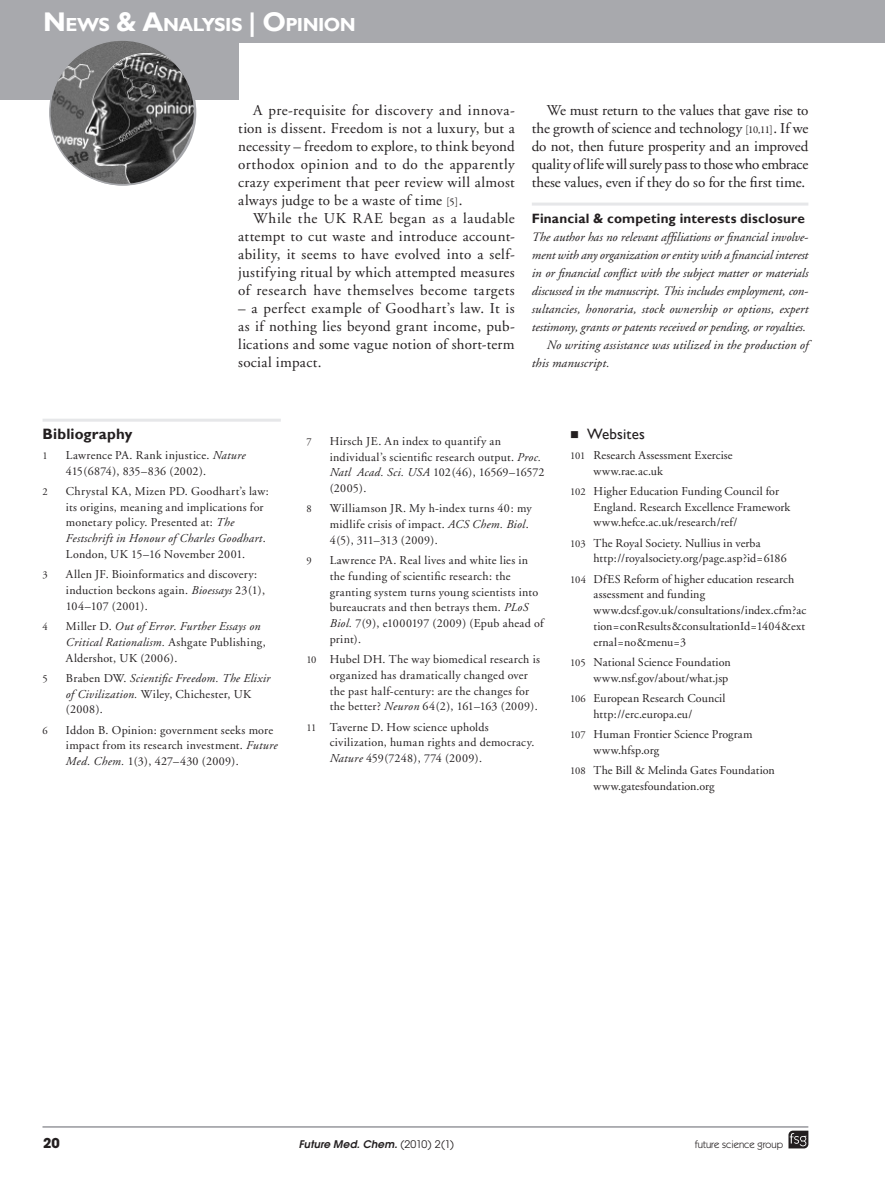
<style>
.page{position:relative;width:885px;height:1191px;background:#fff}
.page>*{position:absolute;margin:0;border:0;box-sizing:border-box;transform-origin:0 0}
.runningauthor{font:700 18.9px "Gill Sans";letter-spacing:-.03em;color:#fff}
.bodyindent{font:15px/18px "Adobe Garamond";letter-spacing:.02em;color:#231f20;text-align:justify}
.crosshead1{font:700 15px "Gill Sans";letter-spacing:.01em;color:#231f20}
.crosshead2{font:15px "Gill Sans";letter-spacing:.01em;color:#231f20}
.ackhead{font:700 13.5px "Gill Sans";letter-spacing:.015em;color:#231f20}
.t1{font:700 13.5px "Avant Garde";color:#231f20}
.ackbodyfirst{font:italic 12.75px/18px "Adobe Garamond";letter-spacing:-.005em;color:#231f20;text-align:justify}
.ackbodyindent{font:italic 12.75px/18px "Adobe Garamond";letter-spacing:.01em;color:#231f20}
.reference{font:12px/15.8px "Adobe Garamond";letter-spacing:.02em;color:#231f20}
.reference-2{font:italic 12px/15.8px "Adobe Garamond";letter-spacing:.025em;color:#231f20}
.t2{font:italic 600 10.5px "Avant Garde";letter-spacing:.015em;color:#231f20}
.t3{font:10.5px "Itc Kabel";color:#231f20}
.reference-3{font:10.5px "Adobe Garamond";color:#231f20}
.s1{font-size:27px}
.s2{font-family:"Garamond Premr Pro";font-size:10.5px}
.s3{font-style:italic}
.s4{font-style:normal}
.s5{font-size:10.5px}
.s6{font-weight:400;font-style:normal}
</style>
<div class="page">
<svg style="left:788px;top:1130px;width:20px;height:18px"></svg>
<hr style="left:42px;top:1126px;width:766px;height:1px;background:#a8a9ad">
<div style="left:0;top:0;width:238px;height:100px;background:#a8a9ad"></div>
<div style="left:238px;top:0;width:646px;height:42px;background:#a8a9ad"></div>
<hr style="left:531px;top:203px;width:277px;height:3px;background:#e6e7e9">
<hr style="left:43px;top:419px;width:238px;height:3px;background:#e6e7e9">
<img style="left:50px;top:40px;width:144px;height:145px;border-radius:72px">
<p class="runningauthor" style="left:43px;top:14px;width:314px"><span class="s1">N</span> EWS <span class="s1">&amp; A</span>NALYSIS <span class="s1">| O</span>PINION</p>
<p class="bodyindent" style="left:238px;top:101px;width:278px;text-indent:15px">A pre-requisite for discovery and innova&shy;tion is dissent. Freedom is not a luxury, but a necessity – freedom to explore, to think beyond orthodox opinion and to do the apparently crazy experiment that peer review will almost always judge to be a waste of time <span class="s2">[5]</span>.</p>
<p class="bodyindent" style="left:238px;top:209px;width:278px;text-indent:15px">While the UK RAE began as a laudable attempt to cut waste and introduce account&shy;ability, it seems to have evolved into a self&shy;justifying ritual by which attempted measures of research have themselves become targets</p>
<p class="bodyindent" style="left:238px;top:299px;width:278px">– a perfect example of Goodhart’s law. It is as if nothing lies beyond grant income, pub&shy;lications and some vague notion of short-term social impact.</p>
<p class="bodyindent" style="left:531px;top:101px;width:278px;text-indent:15px">We must return to the values that gave rise to the growth of science and technology <span class="s2">[10,11]</span>. If we do not, then future prosperity and an improved quality of life will surely pass to those who embrace these values, even if they do so for the first time.</p>
<p class="ackhead" style="left:531px;top:210px;width:274px">Financial &amp; competing interests disclosure</p>
<p class="ackbodyfirst" style="left:531px;top:228px;width:278px">The author has no relevant affiliations or financial involve&shy;ment with any organization or entity with a financial interest in or financial conflict with the subject matter or materials discussed in the manuscript. This includes employment, con&shy;sultancies, honoraria, stock ownership or options, expert testimony, grants or patents received or pending, or royalties.</p>
<p class="ackbodyindent" style="left:531px;top:336px;width:278px;text-indent:15px">No writing assistance was utilized in the production of this manuscript.</p>
<p class="crosshead1" style="left:43px;top:424px;width:91px">Bibliography</p>
<p class="reference-3" style="left:43px;top:450px;width:7px">1</p>
<p class="reference" style="left:66px;top:447px;width:181px">Lawrence PA. Rank injustice. <span class="s3">Nature<br></span>415(6874), 835–836 (2002).</p>
<p class="reference-3" style="left:43px;top:486px;width:7px">2</p>
<p class="reference" style="left:66px;top:483px;width:204px">Chrystal KA, Mizen PD. Goodhart’s law: its origins, meaning and implications for monetary policy. Presented at: <span class="s3">The Festschrift in Honour of Charles Goodhart</span>.<br>London, UK 15–16 November 2001.</p>
<p class="reference-3" style="left:43px;top:569px;width:7px">3</p>
<p class="reference" style="left:66px;top:567px;width:200px">Allen JF. Bioinformatics and discovery: induction beckons again. <span class="s3">Bioessays</span> 23(1),<br>104–107 (2001).</p>
<p class="reference-3" style="left:43px;top:621px;width:7px">4</p>
<p class="reference-2" style="left:66px;top:618px;width:201px"><span class="s4">Miller D.</span> Out of Error. Further Essays on<br>Critical Rationalism. <span class="s4">Ashgate Publishing,<br>Aldershot, UK (2006).</span></p>
<p class="reference-3" style="left:43px;top:673px;width:7px">5</p>
<p class="reference-2" style="left:66px;top:670px;width:206px"><span class="s4">Braben DW.</span> Scientific Freedom. The Elixir of Civilization. <span class="s4">Wiley, Chichester, UK (2008).</span></p>
<p class="reference-3" style="left:43px;top:724px;width:7px">6</p>
<p class="reference" style="left:66px;top:722px;width:213px">Iddon B. Opinion: government seeks more impact from its research investment. <span class="s3">Future<br>Med. Chem.</span> 1(3), 427–430 (2009).</p>
<p class="reference-3" style="left:306px;top:436px;width:7px">7</p>
<p class="reference" style="left:330px;top:433px;width:216px">Hirsch JE. An index to quantify an individual’s scientific research output. <span class="s3">Proc.<br>Natl Acad. Sci. USA</span> 102(46), 16569–16572 (2005).</p>
<p class="reference-3" style="left:306px;top:503px;width:7px">8</p>
<p class="reference" style="left:330px;top:501px;width:203px">Williamson JR. My h-index turns 40: my midlife crisis of impact. <span class="s3">ACS Chem. Biol</span>.<br>4(5), 311–313 (2009).</p>
<p class="reference-3" style="left:306px;top:555px;width:7px">9</p>
<p class="reference" style="left:330px;top:552px;width:215px">Lawrence PA. Real lives and white lies in the funding of scientific research: the granting system turns young scientists into bureaucrats and then betrays them. <span class="s3">PLoS Biol.</span> 7(9), e1000197 (2009) (Epub ahead of print).</p>
<p class="reference" style="left:330px;top:651px;width:212px;text-indent:-23px"><span class="s5">10</span> Hubel DH. The way biomedical research is organized has dramatically changed over the past half-century: are the changes for the better? <span class="s3">Neuron</span> 64(2), 161–163 (2009).</p>
<p class="reference" style="left:330px;top:719px;width:206px;text-indent:-23px"><span class="s5">11</span> Taverne D. How science upholds civilization, human rights and democracy.<br><span class="s3">Nature</span> 459(7248), 774 (2009).</p>
<p class="crosshead2" style="left:587px;top:425px;width:59px">Websites</p>
<p class="reference" style="left:593px;top:447px;width:141px;text-indent:-23px"><span class="s5">101</span> Research Assessment Exercise www.rae.ac.uk</p>
<p class="reference" style="left:593px;top:483px;width:198px;text-indent:-23px"><span class="s5">102</span> Higher Education Funding Council for<br>England. Research Excellence Framework www.hefce.ac.uk/research/ref/</p>
<p class="reference" style="left:593px;top:535px;width:195px;text-indent:-23px"><span class="s5">103</span> The Royal Society. Nullius in verba http://royalsociety.org/page.asp?id=6186</p>
<p class="reference" style="left:593px;top:571px;width:214px;text-indent:-23px"><span class="s5">104</span> DfES Reform of higher education research assessment and funding www.dcsf.gov.uk/consultations/index.cfm?ac tion=conResults&amp;consultationId=1404&amp;ext ernal=no&amp;menu=3</p>
<p class="reference" style="left:570px;top:654px;width:162px;text-align:right"><span class="s5">105</span> National Science Foundation www.nsf.gov/about/what.jsp</p>
<p class="reference" style="left:593px;top:690px;width:133px;text-indent:-23px"><span class="s5">106</span> European Research Council http://erc.europa.eu/</p>
<p class="reference" style="left:593px;top:726px;width:160px;text-indent:-23px"><span class="s5">107</span> Human Frontier Science Program www.hfsp.org</p>
<p class="reference" style="left:593px;top:762px;width:183px;text-indent:-23px"><span class="s5">108</span> The Bill &amp; Melinda Gates Foundation www.gatesfoundation.org</p>
<p class="t1" style="left:43px;top:1134px;width:18px">20</p>
<p class="t2" style="left:299px;top:1137px;width:157px">Future Med. Chem. <span class="s6">(2010) 2(1)</span></p>
<p class="t3" style="left:694px;top:1138px;width:90px">future science group</p>
</div>
